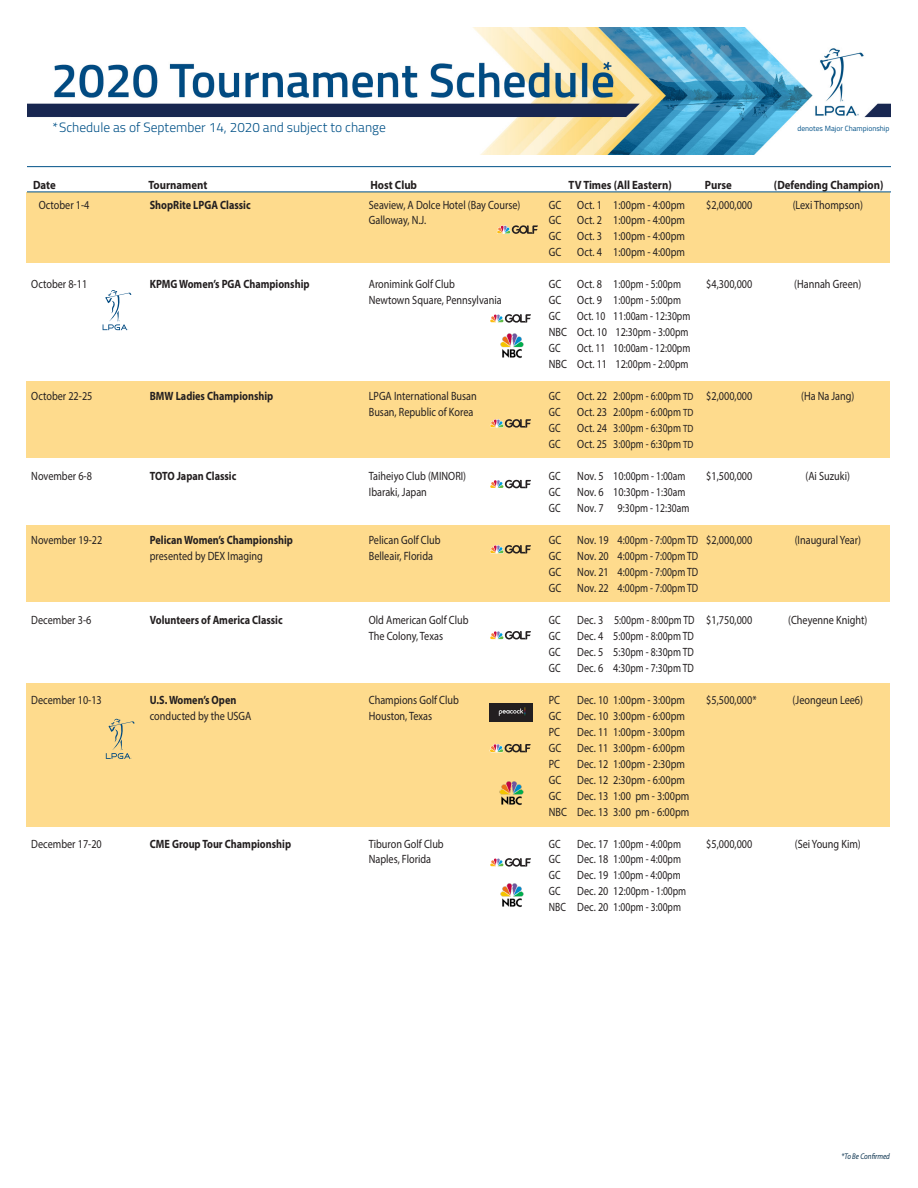
<style>
.page{position:relative;width:918px;height:1188px;background:#fff}
.page>*{position:absolute;margin:0;border:0;box-sizing:border-box;transform-origin:0 0}
.t1{font:300 13.5px "Titillium";color:#005187}
.t2{font:12px "Myriad Pro";color:#231f20;scale:.85 1}
.Schedule_no_tv{font:700 12px "Myriad Pro";color:#231f20;scale:.85 1}
.t3{font:12px "Myriad Pro";color:#231f20;scale:.8 1}
.Schedule_no_tv-2{font:700 12px "Myriad Pro";color:#231f20;scale:.9 1}
.t4{font:italic 8.25px "Myriad Pro";color:#0b324e;scale:.85 1}
.t5{font:7.5px "Titillium";color:#005187}
.s1{font-size:10.5px}
</style>
<div class="page">
<div style="left:26px;top:192px;width:864px;height:70px;background:#fedb8d"></div>
<div style="left:26px;top:381px;width:864px;height:77px;background:#fedb8d"></div>
<div style="left:26px;top:525px;width:864px;height:76px;background:#fedb8d"></div>
<div style="left:26px;top:683px;width:864px;height:144px;background:#fedb8d"></div>
<hr style="left:27px;top:192px;width:864px;height:1px;background:#005187">
<img style="left:27px;top:27px;width:864px;height:127px">
<hr style="left:27px;top:166px;width:864px;height:1px;background:#005187">
<svg style="left:490px;top:419px;width:41px;height:9px"></svg>
<svg style="left:490px;top:480px;width:41px;height:8px"></svg>
<svg style="left:490px;top:545px;width:41px;height:9px"></svg>
<svg style="left:490px;top:631px;width:41px;height:8px"></svg>
<svg style="left:497px;top:225px;width:41px;height:9px"></svg>
<svg style="left:490px;top:314px;width:41px;height:9px"></svg>
<img style="left:500px;top:333px;width:24px;height:25px">
<svg style="left:106px;top:719px;width:29px;height:40px"></svg>
<svg style="left:490px;top:744px;width:41px;height:8px"></svg>
<img style="left:499px;top:781px;width:25px;height:25px">
<svg style="left:103px;top:290px;width:28px;height:40px"></svg>
<svg style="left:490px;top:858px;width:41px;height:9px"></svg>
<img style="left:489px;top:703px;width:44px;height:18px">
<img style="left:500px;top:883px;width:24px;height:25px">
<p class="t1" style="left:53px;top:118px;width:335px">*Schedule as of September 14, 2020 and subject to change</p>
<p class="t5" style="left:798px;top:123px;width:94px">denotes Major Championship</p>
<p class="Schedule_no_tv-2" style="left:33px;top:177px;width:27px">Date</p>
<p class="Schedule_no_tv-2" style="left:148px;top:177px;width:67px">Tournament</p>
<p class="Schedule_no_tv-2" style="left:371px;top:177px;width:53px">Host Club</p>
<p class="Schedule_no_tv-2" style="left:568px;top:177px;width:116px">TV Times (All Eastern)</p>
<p class="Schedule_no_tv-2" style="left:705px;top:177px;width:31px">Purse</p>
<p class="Schedule_no_tv-2" style="left:774px;top:177px;width:123px">(Defending Champion)</p>
<p class="t2" style="left:39px;top:197px;width:61px">October 1-4</p>
<p class="Schedule_no_tv" style="left:150px;top:197px;width:120px">ShopRite LPGA Classic</p>
<p class="t2" style="left:369px;top:197px;width:180px">Seaview, A Dolce Hotel (Bay Course)</p>
<p class="t2" style="left:549px;top:197px;width:16px">GC</p>
<p class="t2" style="left:577px;top:197px;width:128px">Oct. 1 1:00pm - 4:00pm</p>
<p class="t2" style="left:706px;top:197px;width:56px">$2,000,000</p>
<p class="t2" style="left:793px;top:197px;width:84px">(Lexi Thompson)</p>
<p class="t2" style="left:369px;top:213px;width:69px">Galloway, N.J.</p>
<p class="t2" style="left:549px;top:213px;width:16px">GC</p>
<p class="t2" style="left:577px;top:213px;width:128px">Oct. 2 1:00pm - 4:00pm</p>
<p class="t2" style="left:549px;top:229px;width:16px">GC</p>
<p class="t2" style="left:577px;top:229px;width:128px">Oct. 3 1:00pm - 4:00pm</p>
<p class="t2" style="left:549px;top:245px;width:16px">GC</p>
<p class="t2" style="left:577px;top:245px;width:128px">Oct. 4 1:00pm - 4:00pm</p>
<p class="t2" style="left:31px;top:277px;width:67px">October 8-11</p>
<p class="Schedule_no_tv" style="left:150px;top:277px;width:189px">KPMG Women’s PGA Championship</p>
<p class="t2" style="left:369px;top:277px;width:103px">Aronimink Golf Club</p>
<p class="t2" style="left:549px;top:277px;width:16px">GC</p>
<p class="t2" style="left:577px;top:277px;width:124px">Oct. 8 1:00pm - 5:00pm</p>
<p class="t2" style="left:706px;top:277px;width:56px">$4,300,000</p>
<p class="t2" style="left:794px;top:277px;width:80px">(Hannah Green)</p>
<p class="t2" style="left:369px;top:293px;width:158px">Newtown Square, Pennsylvania</p>
<p class="t2" style="left:549px;top:293px;width:16px">GC</p>
<p class="t2" style="left:577px;top:293px;width:124px">Oct. 9 1:00pm - 5:00pm</p>
<p class="t3" style="left:549px;top:309px;width:16px">GC</p>
<p class="t3" style="left:577px;top:309px;width:143px">Oct. 10 11:00am - 12:30pm</p>
<p class="t2" style="left:549px;top:325px;width:166px">NBC Oct. 10 12:30pm - 3:00pm</p>
<p class="t3" style="left:549px;top:341px;width:16px">GC</p>
<p class="t3" style="left:577px;top:341px;width:143px">Oct. 11 10:00am - 12:00pm</p>
<p class="t2" style="left:549px;top:357px;width:166px">NBC Oct. 11 12:00pm - 2:00pm</p>
<p class="t2" style="left:31px;top:389px;width:73px">October 22-25</p>
<p class="Schedule_no_tv" style="left:150px;top:388px;width:147px">BMW Ladies Championship</p>
<p class="t2" style="left:369px;top:389px;width:129px">LPGA International Busan</p>
<p class="t3" style="left:549px;top:389px;width:16px">GC</p>
<p class="t2" style="left:577px;top:389px;width:207px">Oct. 22 2:00pm - 6:00pm <span class="s1">TD</span> $2,000,000</p>
<p class="t2" style="left:801px;top:389px;width:64px">(Ha Na Jang)</p>
<p class="t2" style="left:369px;top:405px;width:125px">Busan, Republic of Korea</p>
<p class="t3" style="left:549px;top:405px;width:16px">GC</p>
<p class="t2" style="left:577px;top:405px;width:138px">Oct. 23 2:00pm - 6:00pm <span class="s1">TD</span></p>
<p class="t3" style="left:549px;top:421px;width:16px">GC</p>
<p class="t2" style="left:577px;top:421px;width:138px">Oct. 24 3:00pm - 6:30pm <span class="s1">TD</span></p>
<p class="t3" style="left:549px;top:437px;width:16px">GC</p>
<p class="t2" style="left:577px;top:437px;width:138px">Oct. 25 3:00pm - 6:30pm <span class="s1">TD</span></p>
<p class="t2" style="left:31px;top:469px;width:73px">November 6-8</p>
<p class="Schedule_no_tv" style="left:150px;top:468px;width:103px">TOTO Japan Classic</p>
<p class="t2" style="left:369px;top:469px;width:116px">Taiheiyo Club (MINORI)</p>
<p class="t3" style="left:549px;top:469px;width:16px">GC</p>
<p class="t2" style="left:577px;top:469px;width:129px">Nov. 5 10:00pm - 1:00am</p>
<p class="t2" style="left:706px;top:469px;width:56px">$1,500,000</p>
<p class="t2" style="left:806px;top:469px;width:54px">(Ai Suzuki)</p>
<p class="t2" style="left:369px;top:485px;width:70px">Ibaraki, Japan</p>
<p class="t3" style="left:549px;top:485px;width:16px">GC</p>
<p class="t2" style="left:577px;top:485px;width:129px">Nov. 6 10:30pm - 1:30am</p>
<p class="t3" style="left:549px;top:501px;width:16px">GC</p>
<p class="t2" style="left:577px;top:501px;width:134px">Nov. 7 9:30pm - 12:30am</p>
<p class="t2" style="left:31px;top:533px;width:85px">November 19-22</p>
<p class="Schedule_no_tv" style="left:150px;top:532px;width:170px">Pelican Women’s Championship</p>
<p class="t2" style="left:369px;top:533px;width:86px">Pelican Golf Club</p>
<p class="t2" style="left:549px;top:533px;width:16px">GC</p>
<p class="t2" style="left:577px;top:533px;width:207px">Nov. 19 4:00pm - 7:00pm TD $2,000,000</p>
<p class="t2" style="left:795px;top:533px;width:79px">(Inaugural Year)</p>
<p class="t2" style="left:150px;top:549px;width:135px">presented by DEX Imaging</p>
<p class="t2" style="left:369px;top:549px;width:77px">Belleair, Florida</p>
<p class="t2" style="left:549px;top:549px;width:16px">GC</p>
<p class="t2" style="left:577px;top:549px;width:144px">Nov. 20 4:00pm - 7:00pm TD</p>
<p class="t2" style="left:549px;top:565px;width:16px">GC</p>
<p class="t2" style="left:577px;top:565px;width:144px">Nov. 21 4:00pm - 7:00pm TD</p>
<p class="t2" style="left:549px;top:580px;width:16px">GC</p>
<p class="t2" style="left:577px;top:580px;width:144px">Nov. 22 4:00pm - 7:00pm TD</p>
<p class="t2" style="left:31px;top:612px;width:72px">December 3-6</p>
<p class="Schedule_no_tv" style="left:150px;top:612px;width:158px">Volunteers of America Classic</p>
<p class="t2" style="left:369px;top:612px;width:119px">Old American Golf Club</p>
<p class="t3" style="left:549px;top:612px;width:16px">GC</p>
<p class="t2" style="left:577px;top:612px;width:207px">Dec. 3 5:00pm - 8:00pm TD $1,750,000</p>
<p class="t2" style="left:788px;top:612px;width:95px">(Cheyenne Knight)</p>
<p class="t2" style="left:369px;top:628px;width:89px">The Colony, Texas</p>
<p class="t3" style="left:549px;top:628px;width:16px">GC</p>
<p class="t2" style="left:577px;top:628px;width:139px">Dec. 4 5:00pm - 8:00pm TD</p>
<p class="t3" style="left:549px;top:644px;width:16px">GC</p>
<p class="t2" style="left:577px;top:644px;width:139px">Dec. 5 5:30pm - 8:30pm TD</p>
<p class="t3" style="left:549px;top:660px;width:16px">GC</p>
<p class="t2" style="left:577px;top:660px;width:139px">Dec. 6 4:30pm - 7:30pm TD</p>
<p class="t2" style="left:31px;top:692px;width:84px">December 10-13</p>
<p class="Schedule_no_tv" style="left:150px;top:692px;width:103px">U.S. Women’s Open</p>
<p class="t2" style="left:369px;top:692px;width:108px">Champions Golf Club</p>
<p class="t2" style="left:549px;top:692px;width:15px">PC</p>
<p class="t2" style="left:577px;top:692px;width:128px">Dec. 10 1:00pm - 3:00pm</p>
<p class="t2" style="left:706px;top:692px;width:61px">$5,500,000*</p>
<p class="t2" style="left:793px;top:692px;width:84px">(Jeongeun Lee6)</p>
<p class="t2" style="left:150px;top:708px;width:121px">conducted by the USGA</p>
<p class="t2" style="left:369px;top:708px;width:76px">Houston, Texas</p>
<p class="t2" style="left:549px;top:708px;width:16px">GC</p>
<p class="t2" style="left:577px;top:708px;width:128px">Dec. 10 3:00pm - 6:00pm</p>
<p class="t2" style="left:549px;top:724px;width:15px">PC</p>
<p class="t2" style="left:577px;top:724px;width:128px">Dec. 11 1:00pm - 3:00pm</p>
<p class="t2" style="left:549px;top:740px;width:16px">GC</p>
<p class="t2" style="left:577px;top:740px;width:128px">Dec. 11 3:00pm - 6:00pm</p>
<p class="t2" style="left:549px;top:756px;width:15px">PC</p>
<p class="t2" style="left:577px;top:756px;width:128px">Dec. 12 1:00pm - 2:30pm</p>
<p class="t2" style="left:549px;top:772px;width:16px">GC</p>
<p class="t2" style="left:577px;top:772px;width:128px">Dec. 12 2:30pm - 6:00pm</p>
<p class="t2" style="left:549px;top:788px;width:16px">GC</p>
<p class="t2" style="left:577px;top:788px;width:133px">Dec. 13 1:00 pm - 3:00pm</p>
<p class="t2" style="left:549px;top:804px;width:167px">NBC Dec. 13 3:00 pm - 6:00pm</p>
<p class="t2" style="left:31px;top:836px;width:84px">December 17-20</p>
<p class="Schedule_no_tv" style="left:150px;top:836px;width:168px">CME Group Tour Championship</p>
<p class="t2" style="left:369px;top:836px;width:90px">Tiburon Golf Club</p>
<p class="t3" style="left:549px;top:836px;width:16px">GC</p>
<p class="t2" style="left:577px;top:836px;width:124px">Dec. 17 1:00pm - 4:00pm</p>
<p class="t2" style="left:706px;top:836px;width:56px">$5,000,000</p>
<p class="t2" style="left:795px;top:836px;width:79px">(Sei Young Kim)</p>
<p class="t2" style="left:369px;top:852px;width:75px">Naples, Florida</p>
<p class="t3" style="left:549px;top:852px;width:16px">GC</p>
<p class="t2" style="left:577px;top:852px;width:124px">Dec. 18 1:00pm - 4:00pm</p>
<p class="t3" style="left:549px;top:868px;width:16px">GC</p>
<p class="t2" style="left:577px;top:868px;width:123px">Dec. 19 1:00pm - 4:00pm</p>
<p class="t3" style="left:549px;top:884px;width:16px">GC</p>
<p class="t2" style="left:577px;top:884px;width:130px">Dec. 20 12:00pm - 1:00pm</p>
<p class="t3" style="left:549px;top:900px;width:167px">NBC Dec. 20 1:00pm - 3:00pm</p>
<p class="t4" style="left:842px;top:1151px;width:58px">*To Be Confirmed</p>
</div>
